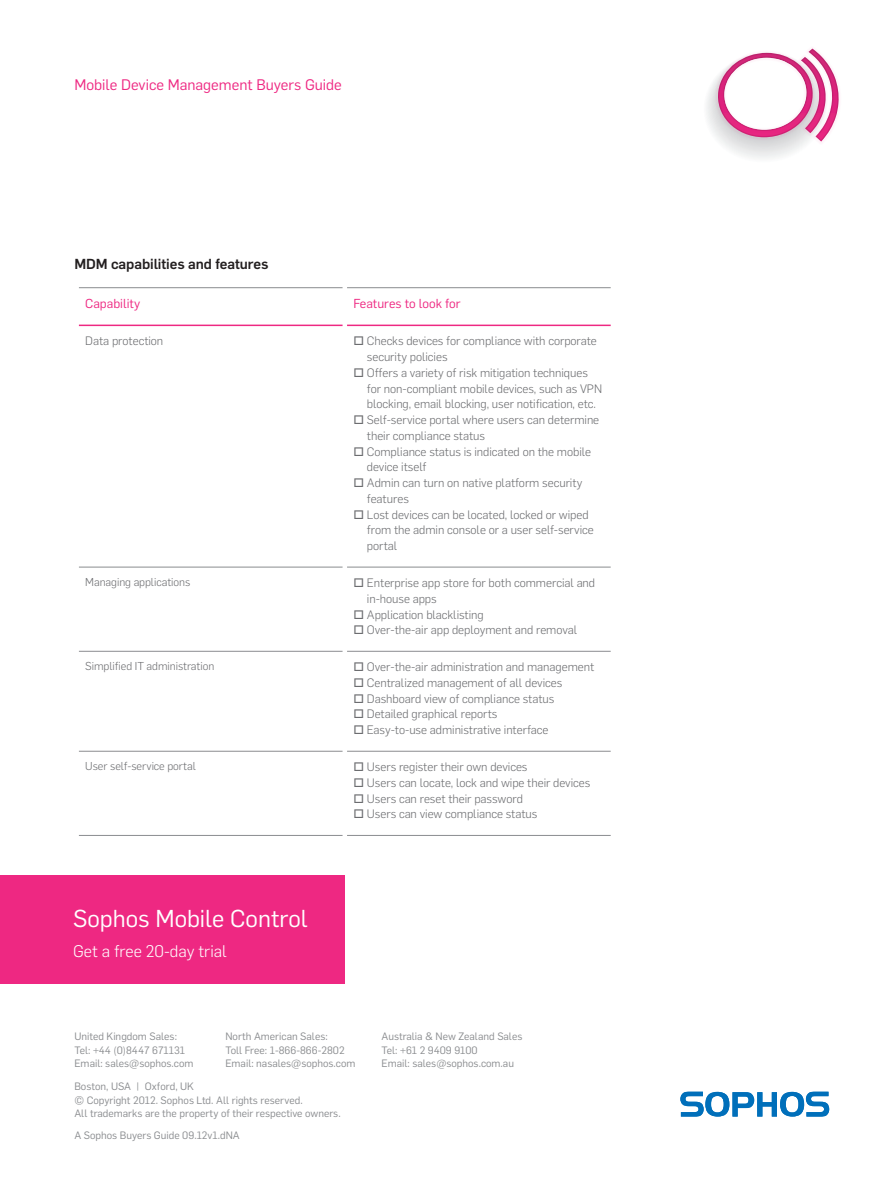
<style>
.page{position:relative;width:893px;height:1191px;background:#fff}
.page>*{position:absolute;margin:0;border:0;box-sizing:border-box;transform-origin:0 0}
.t1{font:24px "Flama";color:#fff}
.t2{font:300 16.5px "Flama";color:#fff}
.t3{font:15px "Flama";color:#ee2882}
.t4{font:500 14.25px "Flama";letter-spacing:-.005em;color:#231f20}
.t5{font:12.75px "Flama";color:#ee2882}
.t6{font:300 12px/15.8px "Flama";letter-spacing:-.005em;color:#6c6d70}
.t7{font:300 11.25px "Flama";letter-spacing:-.005em;color:#6c6d70}
.t8{font:10.5px/13.5px "Flama";color:#8a8c8f}
</style>
<div class="page">
<svg style="left:680px;top:1091px;width:149px;height:25px"></svg>
<hr style="left:79px;top:287px;width:264px;height:1px;background:#8a8c8f">
<hr style="left:347px;top:287px;width:264px;height:1px;background:#8a8c8f">
<hr style="left:79px;top:567px;width:264px;height:1px;background:#8a8c8f">
<hr style="left:79px;top:651px;width:264px;height:1px;background:#8a8c8f">
<hr style="left:79px;top:751px;width:264px;height:1px;background:#8a8c8f">
<hr style="left:79px;top:835px;width:264px;height:1px;background:#8a8c8f">
<hr style="left:347px;top:567px;width:264px;height:1px;background:#8a8c8f">
<hr style="left:347px;top:651px;width:264px;height:1px;background:#8a8c8f">
<hr style="left:347px;top:751px;width:264px;height:1px;background:#8a8c8f">
<hr style="left:347px;top:835px;width:264px;height:1px;background:#8a8c8f">
<hr style="left:79px;top:324px;width:264px;height:2px;background:#ee2882">
<hr style="left:347px;top:324px;width:264px;height:2px;background:#ee2882">
<div style="left:0;top:875px;width:344px;height:109px;background:#ee2882"></div>
<svg style="left:706px;top:49px;width:133px;height:109px"></svg>
<p class="t3" style="left:74px;top:74px;width:269px">Mobile Device Management Buyers Guide</p>
<p class="t4" style="left:74px;top:253px;width:196px">MDM capabilities and features</p>
<p class="t5" style="left:85px;top:295px;width:57px">Capability</p>
<p class="t5" style="left:353px;top:295px;width:109px">Features to look for</p>
<p class="t6" style="left:85px;top:332px;width:80px">Data protection</p>
<p class="t6" style="left:367px;top:332px;width:231px;text-indent:-13px">□ Checks devices for compliance with corporate security policies</p>
<p class="t6" style="left:367px;top:364px;width:237px;text-indent:-13px">□ Offers a variety of risk mitigation techniques for non-compliant mobile devices, such as VPN blocking, email blocking, user notification, etc.</p>
<p class="t6" style="left:367px;top:411px;width:234px;text-indent:-13px">□ Self-service portal where users can determine their compliance status</p>
<p class="t6" style="left:367px;top:443px;width:226px;text-indent:-13px">□ Compliance status is indicated on the mobile device itself</p>
<p class="t6" style="left:367px;top:474px;width:217px;text-indent:-13px">□ Admin can turn on native platform security features</p>
<p class="t6" style="left:367px;top:506px;width:228px;text-indent:-13px">□ Lost devices can be located, locked or wiped from the admin console or a user self-service portal</p>
<p class="t7" style="left:85px;top:574px;width:107px">Managing applications</p>
<p class="t6" style="left:367px;top:574px;width:230px;text-indent:-13px">□ Enterprise app store for both commercial and in-house apps</p>
<p class="t6" style="left:353px;top:605px;width:132px">□ Application blacklisting</p>
<p class="t6" style="left:353px;top:621px;width:225px">□ Over-the-air app deployment and removal</p>
<p class="t7" style="left:85px;top:659px;width:131px">Simplified IT administration</p>
<p class="t6" style="left:353px;top:658px;width:242px">□ Over-the-air administration and management</p>
<p class="t6" style="left:353px;top:674px;width:210px">□ Centralized management of all devices</p>
<p class="t6" style="left:353px;top:690px;width:202px">□ Dashboard view of compliance status</p>
<p class="t6" style="left:353px;top:705px;width:146px">□ Detailed graphical reports</p>
<p class="t6" style="left:353px;top:721px;width:197px">□ Easy-to-use administrative interface</p>
<p class="t7" style="left:85px;top:759px;width:112px">User self-service portal</p>
<p class="t6" style="left:353px;top:758px;width:176px">□ Users register their own devices</p>
<p class="t6" style="left:353px;top:774px;width:238px">□ Users can locate, lock and wipe their devices</p>
<p class="t6" style="left:353px;top:790px;width:171px">□ Users can reset their password</p>
<p class="t6" style="left:353px;top:805px;width:185px">□ Users can view compliance status</p>
<h1 class="t1" style="left:73px;top:902px;width:236px">Sophos Mobile Control</h1>
<h2 class="t2" style="left:73px;top:940px;width:155px">Get a free 20-day trial</h2>
<p class="t8" style="left:74px;top:1029px;width:121px">United Kingdom Sales:<br>Tel: +44 (0)8447 671131<br>Email: sales@sophos.com</p>
<p class="t8" style="left:225px;top:1029px;width:132px">North American Sales:<br>Toll Free: 1-866-866-2802<br>Email: nasales@sophos.com</p>
<p class="t8" style="left:381px;top:1029px;width:142px">Australia &amp; New Zealand Sales<br>Tel: +61 2 9409 9100<br>Email: sales@sophos.com.au</p>
<p class="t8" style="left:74px;top:1079px;width:268px">Boston, USA | Oxford, UK<br>© Copyright 2012. Sophos Ltd. All rights reserved.<br>All trademarks are the property of their respective owners.</p>
<p class="t8" style="left:74px;top:1128px;width:167px">A Sophos Buyers Guide 09.12v1.dNA</p>
</div>
